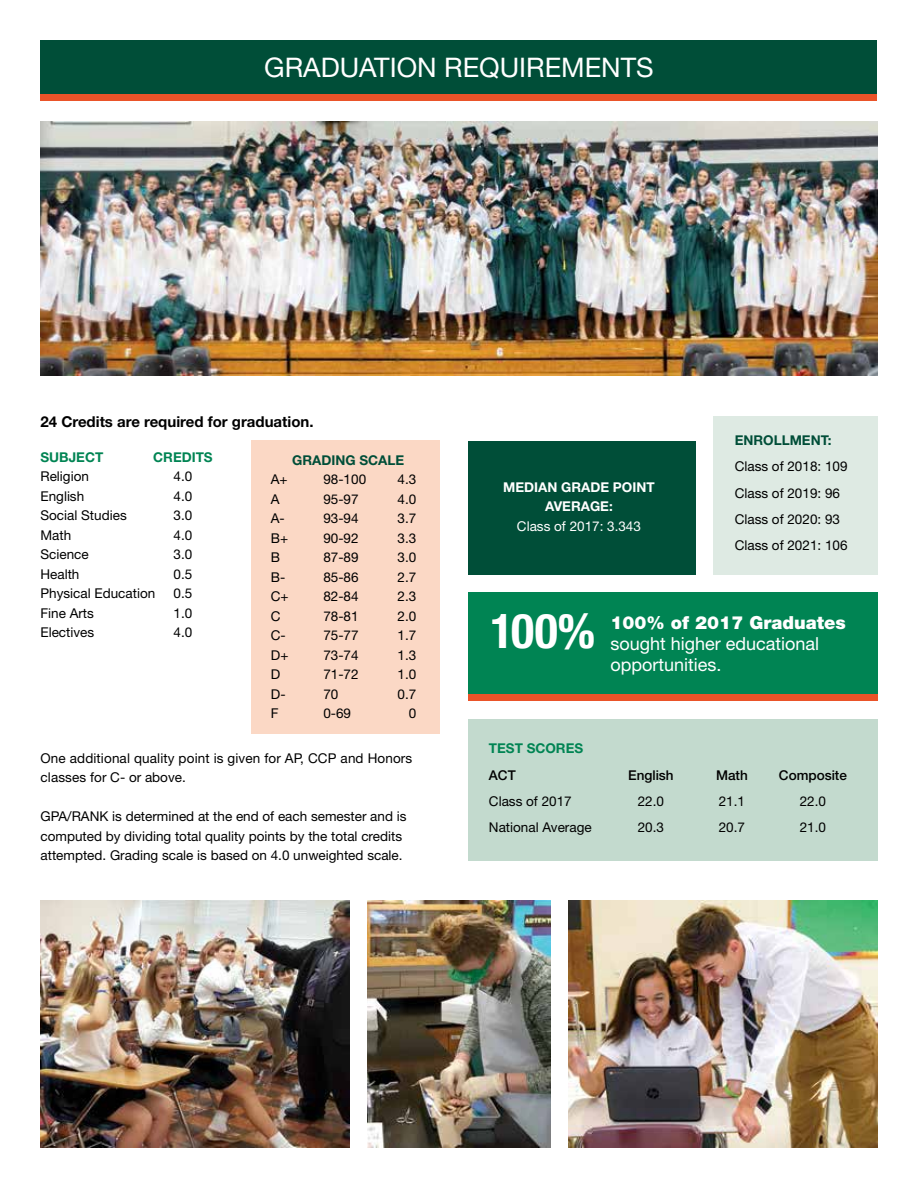
<style>
.page{position:relative;width:918px;height:1188px;background:#fff}
.page>*{position:absolute;margin:0;border:0;box-sizing:border-box;transform-origin:0 0}
.t1{font:700 condensed 48px "Helvetica Neue LT Std";color:#fff}
.t2{font:27px "Helvetica Neue LT Std";color:#fff}
.t3{font:18px/21px "Helvetica Neue LT Std";color:#fff}
.t4{font:900 18px "Helvetica Neue LT Std";color:#fff}
.t5{font:700 15px "Helvetica Neue LT Std";color:#000}
.t6{font:13.5px/19.5px "Helvetica Neue LT Std";color:#000}
.t7{font:700 13.5px "Helvetica Neue LT Std";color:#008453}
.t8{font:700 13.5px/19.5px "Helvetica Neue LT Std";color:#fff;text-align:center}
.t9{font:700 13.5px "Helvetica Neue LT Std";color:#004e38}
.t10{font:500 13.5px "Helvetica Neue LT Std";color:#000}
.t11{font:13.5px "Helvetica Neue LT Std";color:#fff}
</style>
<div class="page">
<img style="left:367px;top:901px;width:184px;height:246px">
<img style="left:40px;top:901px;width:309px;height:247px">
<img style="left:40px;top:122px;width:838px;height:253px">
<div style="left:714px;top:416px;width:164px;height:158px;background:#deeae3"></div>
<div style="left:468px;top:441px;width:228px;height:133px;background:#004e38"></div>
<div style="left:40px;top:40px;width:838px;height:54px;background:#004e38"></div>
<div style="left:468px;top:592px;width:410px;height:102px;background:#008453"></div>
<div style="left:251px;top:440px;width:189px;height:294px;background:#fbd8c5"></div>
<div style="left:468px;top:719px;width:410px;height:141px;background:#c3dace"></div>
<img style="left:569px;top:901px;width:309px;height:247px">
<div style="left:40px;top:94px;width:838px;height:7px;background:#ea5329"></div>
<div style="left:468px;top:694px;width:410px;height:7px;background:#ea5329"></div>
<h2 class="t2" style="left:264px;top:51px;width:391px">GRADUATION REQUIREMENTS</h2>
<p class="t5" style="left:40px;top:412px;width:275px">24 Credits are required for graduation.</p>
<p class="t7" style="left:40px;top:448px;width:64px">SUBJECT</p>
<p class="t7" style="left:153px;top:448px;width:61px">CREDITS</p>
<p class="t6" style="left:40px;top:466px;width:50px">Religion</p>
<p class="t6" style="left:174px;top:466px;width:20px">4.0</p>
<p class="t6" style="left:40px;top:486px;width:45px">English</p>
<p class="t6" style="left:174px;top:486px;width:20px">4.0</p>
<p class="t6" style="left:40px;top:505px;width:88px">Social Studies</p>
<p class="t6" style="left:174px;top:505px;width:20px">3.0</p>
<p class="t6" style="left:40px;top:525px;width:32px">Math</p>
<p class="t6" style="left:174px;top:525px;width:20px">4.0</p>
<p class="t6" style="left:40px;top:544px;width:50px">Science</p>
<p class="t6" style="left:174px;top:544px;width:20px">3.0</p>
<p class="t6" style="left:40px;top:564px;width:41px">Health</p>
<p class="t6" style="left:174px;top:564px;width:20px">0.5</p>
<p class="t6" style="left:40px;top:583px;width:116px">Physical Education</p>
<p class="t6" style="left:174px;top:583px;width:20px">0.5</p>
<p class="t6" style="left:40px;top:603px;width:55px">Fine Arts</p>
<p class="t6" style="left:174px;top:603px;width:20px">1.0</p>
<p class="t6" style="left:40px;top:622px;width:55px">Electives</p>
<p class="t6" style="left:174px;top:622px;width:20px">4.0</p>
<p class="t9" style="left:292px;top:451px;width:113px">GRADING SCALE</p>
<p class="t6" style="left:271px;top:469px;width:18px">A+</p>
<p class="t6" style="left:323px;top:469px;width:44px">98-100</p>
<p class="t6" style="left:398px;top:469px;width:20px">4.3</p>
<p class="t6" style="left:271px;top:489px;width:10px">A</p>
<p class="t6" style="left:323px;top:489px;width:37px">95-97</p>
<p class="t6" style="left:398px;top:489px;width:20px">4.0</p>
<p class="t6" style="left:271px;top:508px;width:15px">A-</p>
<p class="t6" style="left:323px;top:508px;width:37px">93-94</p>
<p class="t6" style="left:398px;top:508px;width:20px">3.7</p>
<p class="t6" style="left:271px;top:528px;width:19px">B+</p>
<p class="t6" style="left:323px;top:528px;width:37px">90-92</p>
<p class="t6" style="left:398px;top:528px;width:20px">3.3</p>
<p class="t6" style="left:271px;top:547px;width:11px">B</p>
<p class="t6" style="left:323px;top:547px;width:37px">87-89</p>
<p class="t6" style="left:398px;top:547px;width:20px">3.0</p>
<p class="t6" style="left:271px;top:567px;width:16px">B-</p>
<p class="t6" style="left:323px;top:567px;width:37px">85-86</p>
<p class="t6" style="left:398px;top:567px;width:20px">2.7</p>
<p class="t6" style="left:271px;top:586px;width:19px">C+</p>
<p class="t6" style="left:323px;top:586px;width:37px">82-84</p>
<p class="t6" style="left:398px;top:586px;width:20px">2.3</p>
<p class="t6" style="left:271px;top:606px;width:11px">C</p>
<p class="t6" style="left:323px;top:606px;width:37px">78-81</p>
<p class="t6" style="left:398px;top:606px;width:20px">2.0</p>
<p class="t6" style="left:271px;top:625px;width:16px">C-</p>
<p class="t6" style="left:323px;top:625px;width:37px">75-77</p>
<p class="t6" style="left:398px;top:625px;width:20px">1.7</p>
<p class="t6" style="left:271px;top:645px;width:19px">D+</p>
<p class="t6" style="left:323px;top:645px;width:37px">73-74</p>
<p class="t6" style="left:398px;top:645px;width:20px">1.3</p>
<p class="t6" style="left:271px;top:664px;width:11px">D</p>
<p class="t6" style="left:323px;top:664px;width:37px">71-72</p>
<p class="t6" style="left:398px;top:664px;width:20px">1.0</p>
<p class="t6" style="left:271px;top:684px;width:16px">D-</p>
<p class="t6" style="left:323px;top:684px;width:17px">70</p>
<p class="t6" style="left:398px;top:684px;width:20px">0.7</p>
<p class="t6" style="left:271px;top:703px;width:9px">F</p>
<p class="t6" style="left:323px;top:703px;width:29px">0-69</p>
<p class="t6" style="left:409px;top:703px;width:9px">0</p>
<p class="t6" style="left:40px;top:748px;width:373px">One additional quality point is given for AP, CCP and Honors classes for C- or above.</p>
<p class="t6" style="left:40px;top:807px;width:368px">GPA/RANK is determined at the end of each semester and is computed by dividing total quality points by the total credits attempted. Grading scale is based on 4.0 unweighted scale.</p>
<p class="t8" style="left:503px;top:477px;width:153px">MEDIAN GRADE POINT<br>AVERAGE:</p>
<p class="t11" style="left:517px;top:518px;width:126px">Class of 2017: 3.343</p>
<p class="t9" style="left:735px;top:432px;width:98px">ENROLLMENT:</p>
<p class="t6" style="left:735px;top:453px;width:114px;line-height:26.2px">Class of 2018: 109<br>Class of 2019: 96<br>Class of 2020: 93<br>Class of 2021: 106</p>
<h1 class="t1" style="left:491px;top:601px;width:106px">100%</h1>
<h3 class="t4" style="left:610px;top:612px;width:237px">100% of 2017 Graduates</h3>
<h3 class="t3" style="left:610px;top:633px;width:210px">sought higher educational opportunities.</h3>
<p class="t7" style="left:489px;top:740px;width:96px">TEST SCORES</p>
<p class="t10" style="left:489px;top:767px;width:28px">ACT</p>
<p class="t10" style="left:628px;top:767px;width:47px">English</p>
<p class="t10" style="left:716px;top:767px;width:33px">Math</p>
<p class="t10" style="left:779px;top:767px;width:70px">Composite</p>
<p class="t6" style="left:489px;top:791px;width:84px">Class of 2017</p>
<p class="t6" style="left:638px;top:791px;width:28px">22.0</p>
<p class="t6" style="left:719px;top:791px;width:28px">21.1</p>
<p class="t6" style="left:800px;top:791px;width:28px">22.0</p>
<p class="t6" style="left:489px;top:817px;width:104px">National Average</p>
<p class="t6" style="left:638px;top:817px;width:28px">20.3</p>
<p class="t6" style="left:719px;top:817px;width:28px">20.7</p>
<p class="t6" style="left:800px;top:817px;width:28px">21.0</p>
</div>
